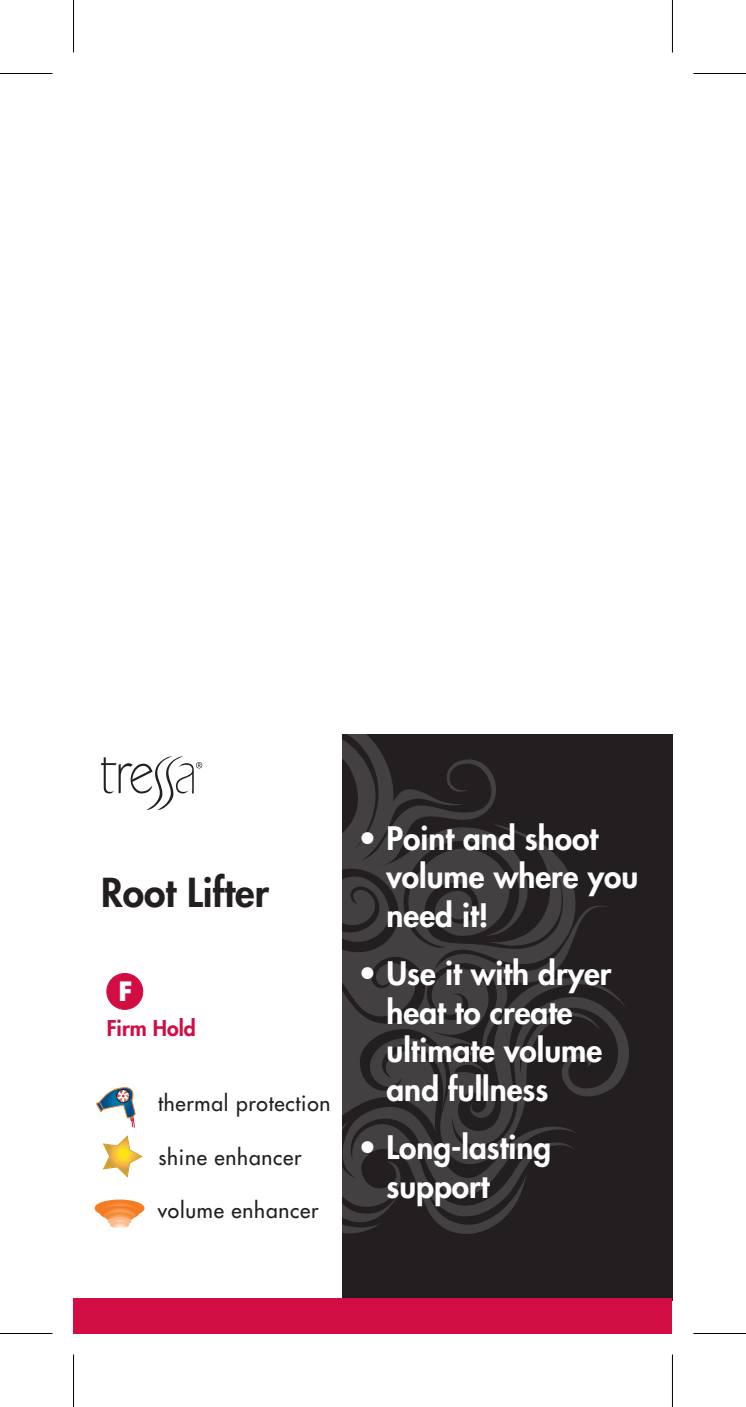
<style>
.page{position:relative;width:746px;height:1407px;background:#fff}
.page>*{position:absolute;margin:0;border:0;box-sizing:border-box;transform-origin:0 0}
.t1{font:800 38.85px "Futura";color:#231f20}
.t2{font:800 31.5px/38.5px "Futura";color:#fff}
.t3{font:700 25.9px "Futura";color:#fff}
.t4{font:800 21.35px "Futura";color:#d20d44}
.t5{font:21px "Futura";letter-spacing:.035em;color:#231f20}
</style>
<div class="page">
<div style="left:107px;top:974px;width:36px;height:35px;background:#d20d44;border-radius:50%"></div>
<div style="left:106px;top:973px;width:37px;height:37px;border:1px solid #d20d44;border-radius:50%"></div>
<svg style="left:101px;top:756px;width:101px;height:54px"></svg>
<div style="left:342px;top:734px;width:330px;height:567px;background:#231f20"></div>
<svg style="left:342px;top:734px;width:287px;height:500px"></svg>
<div style="left:74px;top:1298px;width:598px;height:36px;background:#d20d44"></div>
<svg style="left:103px;top:1136px;width:40px;height:41px"></svg>
<svg style="left:95px;top:1200px;width:49px;height:28px"></svg>
<svg style="left:96px;top:1087px;width:40px;height:41px"></svg>
<div style="left:116px;top:1089px;width:14px;height:14px;border:1px solid #231f20;border-radius:50%"></div>
<hr style="left:0;top:73px;width:52px;height:1px;background:#000">
<hr style="left:693px;top:73px;width:53px;height:1px;background:#000">
<hr style="left:0;top:1333px;width:52px;height:1px;background:#000">
<hr style="left:693px;top:1333px;width:53px;height:1px;background:#000">
<hr style="left:73px;top:0;width:1px;height:52px;background:#000">
<hr style="left:73px;top:1354px;width:1px;height:53px;background:#000">
<hr style="left:671px;top:0;width:2px;height:52px;background:#000">
<hr style="left:671px;top:1354px;width:2px;height:53px;background:#000">
<p class="t1" style="left:101px;top:867px;width:169px">Root Lifter</p>
<p class="t3" style="left:118px;top:973px;width:16px">F</p>
<p class="t4" style="left:107px;top:1014px;width:91px">Firm Hold</p>
<p class="t5" style="left:158px;top:1090px;width:174px">thermal protection</p>
<p class="t5" style="left:158px;top:1143px;width:144px">shine enhancer</p>
<p class="t5" style="left:158px;top:1197px;width:162px">volume enhancer</p>
<p class="t2" style="left:386px;top:818px;width:253px;text-indent:-28px">• Point and shoot volume where you need it!</p>
<p class="t2" style="left:386px;top:954px;width:226px;text-indent:-28px">• Use it with dryer heat to create ultimate volume and fullness</p>
<p class="t2" style="left:386px;top:1128px;width:166px;text-indent:-28px">• Long-lasting support</p>
</div>
